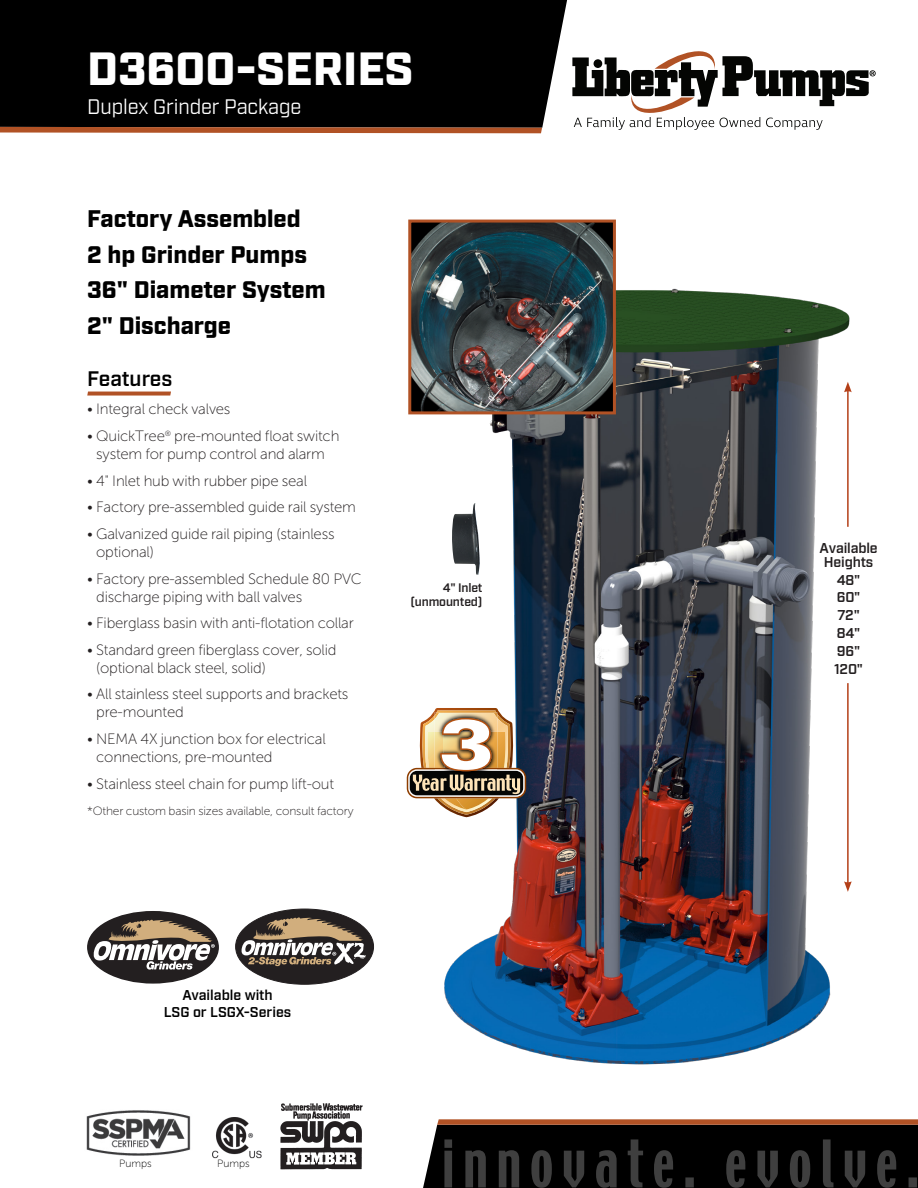
<style>
.page{position:relative;width:918px;height:1188px;background:#fff}
.page>*{position:absolute;margin:0;border:0;box-sizing:border-box;transform-origin:0 0}
.t1{font:900 46.5px "Industry";color:#fff}
.Header_-_HP__Discharge__etc{font:900 24px "Industry";color:#000}
.Subheader{font:21px "Industry";letter-spacing:-.005em;color:#fff;scale:.96 1}
.Body_Headers{font:600 21px "Industry";letter-spacing:-.005em;color:#000}
.t2{font:15px/18px "Museo Sans 100";letter-spacing:-.015em;color:#231f20}
.t3{font:600 14.25px/13.5px "Industry";letter-spacing:-.01em;color:#231f20;text-align:center}
.Table_Header{font:600 14.25px "Industry";color:#000}
.t4{font:600 12.3px/13.5px "Industry";letter-spacing:-.01em;color:#231f20;text-align:right}
.t5{font:12px "Museo Sans 100";letter-spacing:-.015em;color:#231f20}
.Paragraph{font:10.5px "Museo Sans 100";color:#000}
</style>
<div class="page">
<img style="left:414px;top:288px;width:438px;height:777px">
<img style="left:452px;top:503px;width:28px;height:72px">
<img style="left:412px;top:224px;width:200px;height:186px">
<div style="left:408px;top:220px;width:208px;height:194px;border:3px solid #b15225"></div>
<hr style="left:847px;top:390px;width:2px;height:137px;background:#b44018">
<svg style="left:844px;top:382px;width:8px;height:10px"></svg>
<hr style="left:847px;top:683px;width:2px;height:201px;background:#b44018">
<svg style="left:844px;top:881px;width:8px;height:11px"></svg>
<div style="left:0;top:0;width:567px;height:128px;background:#000"></div>
<svg style="left:0;top:127px;width:542px;height:6px;background:#b0592f"></svg>
<svg style="left:572px;top:51px;width:304px;height:79px"></svg>
<svg style="left:423px;top:1119px;width:495px;height:69px;background:#201915"></svg>
<img style="left:212px;top:1118px;width:50px;height:41px">
<img style="left:86px;top:1110px;width:105px;height:46px">
<svg style="left:87px;top:392px;width:84px;height:4px"></svg>
<svg style="left:408px;top:769px;width:117px;height:28px"></svg>
<svg style="left:410px;top:771px;width:113px;height:24px"></svg>
<img style="left:413px;top:708px;width:107px;height:109px">
<div style="left:88px;top:912px;width:130px;height:71px;background:#231f20;border-radius:50%"></div>
<div style="left:87px;top:911px;width:132px;height:73px;border:2px solid #231f20;border-radius:50%"></div>
<svg style="left:93px;top:920px;width:122px;height:50px"></svg>
<img style="left:280px;top:1103px;width:83px;height:67px">
<div style="left:236px;top:909px;width:138px;height:75px;background:#231f20;border-radius:50%"></div>
<svg style="left:241px;top:917px;width:125px;height:49px"></svg>
<p class="t1" style="left:87px;top:41px;width:328px">D3600-SERIES</p>
<p class="Subheader" style="left:87px;top:95px;width:225px">Duplex Grinder Package</p>
<p class="Header_-_HP__Discharge__etc" style="left:87px;top:205px;width:215px">Factory Assembled</p>
<p class="Header_-_HP__Discharge__etc" style="left:87px;top:240px;width:221px">2 hp Grinder Pumps</p>
<p class="Header_-_HP__Discharge__etc" style="left:87px;top:276px;width:240px">36" Diameter System</p>
<p class="Header_-_HP__Discharge__etc" style="left:87px;top:311px;width:145px">2" Discharge</p>
<p class="Body_Headers" style="left:87px;top:366px;width:87px">Features</p>
<p class="t2" style="left:87px;top:400px;width:145px">• Integral check valves</p>
<p class="t2" style="left:87px;top:427px;width:254px;text-align:center">• QuickTree<sup>®</sup> pre-mounted float switch system for pump control and alarm</p>
<p class="t2" style="left:87px;top:472px;width:221px">• 4" Inlet hub with rubber pipe seal</p>
<p class="t2" style="left:87px;top:498px;width:270px">• Factory pre-assembled guide rail system</p>
<p class="t2" style="left:96px;top:525px;width:240px;text-indent:-9px">• Galvanized guide rail piping (stainless optional)</p>
<p class="t2" style="left:96px;top:570px;width:267px;text-indent:-9px">• Factory pre-assembled Schedule 80 PVC discharge piping with ball valves</p>
<p class="t2" style="left:87px;top:614px;width:268px">• Fiberglass basin with anti-flotation collar</p>
<p class="t2" style="left:96px;top:641px;width:242px;text-indent:-9px">• Standard green fiberglass cover, solid (optional black steel, solid)</p>
<p class="t2" style="left:96px;top:685px;width:254px;text-indent:-9px">• All stainless steel supports and brackets pre-mounted</p>
<p class="t2" style="left:96px;top:730px;width:231px;text-indent:-9px">• NEMA 4X junction box for electrical connections, pre-mounted</p>
<p class="t2" style="left:87px;top:775px;width:248px">• Stainless steel chain for pump lift-out</p>
<p class="t5" style="left:87px;top:805px;width:268px">*Other custom basin sizes available, consult factory</p>
<p class="t4" style="left:410px;top:582px;width:74px">4" Inlet (unmounted)</p>
<p class="Table_Header" style="left:182px;top:986px;width:92px">Available with</p>
<p class="Table_Header" style="left:164px;top:1003px;width:129px">LSG or LSGX-Series</p>
<p class="Paragraph" style="left:119px;top:1157px;width:34px">Pumps</p>
<p class="Paragraph" style="left:217px;top:1157px;width:34px">Pumps</p>
<p class="t3" style="left:819px;top:542px;width:60px">Available<br>Heights</p>
<p class="t3" style="left:837px;top:573px;width:25px">48"</p>
<p class="t3" style="left:837px;top:591px;width:25px">60"</p>
<p class="t3" style="left:837px;top:609px;width:24px">72"</p>
<p class="t3" style="left:837px;top:627px;width:25px">84"</p>
<p class="t3" style="left:837px;top:645px;width:25px">96"</p>
<p class="t3" style="left:834px;top:663px;width:31px">120"</p>
</div>
